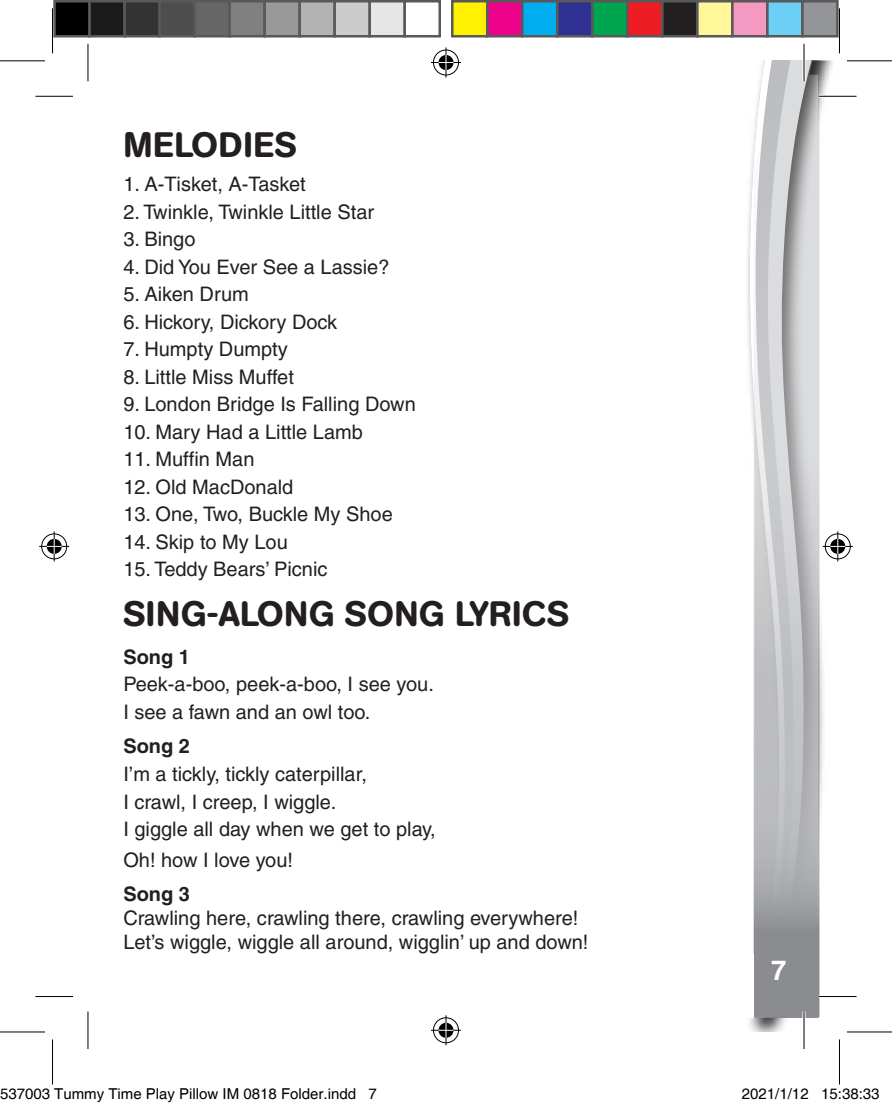
<style>
.page{position:relative;width:892px;height:1107px;background:#fff}
.page>*{position:absolute;margin:0;border:0;box-sizing:border-box;transform-origin:0 0}
.Headline{font:500 35px "AG Book Rounded";letter-spacing:.02em;color:#231f20}
.t1{font:700 27.5px "Helvetica";color:#fff}
.Headline-2{font:500 20px "Helvetica";color:#231f20}
.body_text1{font:500 20px "Helvetica";color:#231f20}
.Headline-3{font:700 20px "Helvetica";color:#231f20}
.body_text1-2{font:700 20px "Helvetica";color:#231f20}
.t2{font:15px "Helvetica";color:#000}
</style>
<div class="page">
<svg style="left:805px;top:61px;width:21px;height:956px"></svg>
<svg style="left:749px;top:61px;width:47px;height:362px"></svg>
<svg style="left:753px;top:75px;width:65px;height:943px"></svg>
<hr style="left:819px;top:95px;width:37px;height:3px;background:#fff">
<hr style="left:819px;top:995px;width:37px;height:3px;background:#fff">
<hr style="left:802px;top:44px;width:3px;height:37px;background:#fff">
<hr style="left:802px;top:1011px;width:3px;height:38px;background:#fff">
<hr style="left:35px;top:96px;width:38px;height:1px;background:#000">
<hr style="left:819px;top:96px;width:37px;height:1px;background:#000">
<hr style="left:35px;top:996px;width:38px;height:1px;background:#000">
<hr style="left:819px;top:996px;width:37px;height:1px;background:#000">
<hr style="left:88px;top:44px;width:1px;height:37px;background:#000">
<hr style="left:88px;top:1011px;width:1px;height:38px;background:#000">
<hr style="left:803px;top:44px;width:1px;height:37px;background:#000">
<hr style="left:803px;top:1011px;width:1px;height:38px;background:#000">
<hr style="left:0;top:60px;width:45px;height:1px;background:#000">
<hr style="left:847px;top:60px;width:45px;height:1px;background:#000">
<hr style="left:0;top:1031px;width:45px;height:1px;background:#000">
<hr style="left:847px;top:1031px;width:45px;height:1px;background:#000">
<hr style="left:52px;top:8px;width:1px;height:45px;background:#000">
<hr style="left:52px;top:1039px;width:1px;height:45px;background:#000">
<hr style="left:839px;top:8px;width:1px;height:45px;background:#000">
<hr style="left:839px;top:1039px;width:1px;height:45px;background:#000">
<div style="left:432px;top:48px;width:28px;height:29px;border:3px solid #fff;border-radius:50%"></div>
<hr style="left:431px;top:61px;width:30px;height:3px;background:#fff">
<hr style="left:444px;top:47px;width:3px;height:30px;background:#fff">
<div style="left:437px;top:53px;width:18px;height:19px;border:3px solid #fff;border-radius:50%"></div>
<div style="left:433px;top:50px;width:26px;height:25px;border:1px solid #000;border-radius:50%"></div>
<hr style="left:431px;top:62px;width:30px;height:1px;background:#000">
<hr style="left:445px;top:47px;width:1px;height:30px;background:#000">
<svg style="left:438px;top:55px;width:15px;height:15px"></svg>
<div style="left:432px;top:1016px;width:28px;height:28px;border:3px solid #fff;border-radius:50%"></div>
<svg style="left:431px;top:1028px;width:30px;height:4px"></svg>
<hr style="left:444px;top:1015px;width:3px;height:30px;background:#fff">
<div style="left:437px;top:1021px;width:18px;height:18px;border:3px solid #fff;border-radius:50%"></div>
<div style="left:433px;top:1017px;width:26px;height:26px;border:1px solid #000;border-radius:50%"></div>
<hr style="left:431px;top:1030px;width:30px;height:1px;background:#000">
<hr style="left:445px;top:1015px;width:1px;height:30px;background:#000">
<svg style="left:438px;top:1022px;width:15px;height:15px"></svg>
<div style="left:40px;top:532px;width:28px;height:28px;border:3px solid #fff;border-radius:50%"></div>
<hr style="left:39px;top:545px;width:30px;height:3px;background:#fff">
<hr style="left:53px;top:531px;width:3px;height:30px;background:#fff">
<div style="left:45px;top:537px;width:18px;height:18px;border:3px solid #fff;border-radius:50%"></div>
<div style="left:41px;top:533px;width:26px;height:26px;border:1px solid #000;border-radius:50%"></div>
<hr style="left:39px;top:546px;width:30px;height:1px;background:#000">
<hr style="left:54px;top:531px;width:1px;height:30px;background:#000">
<svg style="left:47px;top:539px;width:15px;height:15px"></svg>
<div style="left:823px;top:532px;width:28px;height:28px;border:3px solid #fff;border-radius:50%"></div>
<hr style="left:822px;top:545px;width:30px;height:3px;background:#fff">
<hr style="left:836px;top:531px;width:3px;height:30px;background:#fff">
<div style="left:828px;top:537px;width:18px;height:18px;border:3px solid #fff;border-radius:50%"></div>
<div style="left:825px;top:533px;width:25px;height:26px;border:1px solid #000;border-radius:50%"></div>
<hr style="left:822px;top:546px;width:30px;height:1px;background:#000">
<hr style="left:837px;top:531px;width:1px;height:30px;background:#000">
<svg style="left:830px;top:539px;width:15px;height:15px"></svg>
<div style="left:55px;top:1px;width:35px;height:35px;background:#000"></div>
<div style="left:53px;top:0;width:38px;height:37px;border:2px solid #595959"></div>
<div style="left:90px;top:1px;width:35px;height:35px;background:#1a1a1a"></div>
<div style="left:88px;top:0;width:38px;height:37px;border:2px solid #595959"></div>
<div style="left:125px;top:1px;width:35px;height:35px;background:#333"></div>
<div style="left:123px;top:0;width:38px;height:37px;border:2px solid #595959"></div>
<div style="left:160px;top:1px;width:35px;height:35px;background:#4d4d4d"></div>
<div style="left:158px;top:0;width:38px;height:37px;border:2px solid #595959"></div>
<div style="left:195px;top:1px;width:35px;height:35px;background:#666"></div>
<div style="left:193px;top:0;width:38px;height:37px;border:2px solid #595959"></div>
<div style="left:230px;top:1px;width:35px;height:35px;background:#808080"></div>
<div style="left:228px;top:0;width:38px;height:37px;border:2px solid #595959"></div>
<div style="left:265px;top:1px;width:35px;height:35px;background:#999"></div>
<div style="left:263px;top:0;width:38px;height:37px;border:2px solid #595959"></div>
<div style="left:300px;top:1px;width:35px;height:35px;background:#b3b3b3"></div>
<div style="left:298px;top:0;width:38px;height:37px;border:2px solid #595959"></div>
<div style="left:335px;top:1px;width:35px;height:35px;background:#ccc"></div>
<div style="left:333px;top:0;width:38px;height:37px;border:2px solid #595959"></div>
<div style="left:370px;top:1px;width:35px;height:35px;background:#e6e6e6"></div>
<div style="left:368px;top:0;width:38px;height:37px;border:2px solid #595959"></div>
<div style="left:403px;top:0;width:38px;height:37px;border:2px solid #595959"></div>
<div style="left:452px;top:1px;width:35px;height:35px;background:#fff101"></div>
<div style="left:451px;top:0;width:37px;height:37px;border:2px solid #595959"></div>
<div style="left:487px;top:1px;width:35px;height:35px;background:#ed028c"></div>
<div style="left:486px;top:0;width:37px;height:37px;border:2px solid #595959"></div>
<div style="left:522px;top:1px;width:35px;height:35px;background:#00aeef"></div>
<div style="left:521px;top:0;width:37px;height:37px;border:2px solid #595959"></div>
<div style="left:557px;top:1px;width:35px;height:35px;background:#2e3092"></div>
<div style="left:556px;top:0;width:37px;height:37px;border:2px solid #595959"></div>
<div style="left:592px;top:1px;width:35px;height:35px;background:#00a54f"></div>
<div style="left:591px;top:0;width:37px;height:37px;border:2px solid #595959"></div>
<div style="left:627px;top:1px;width:35px;height:35px;background:#ee1d23"></div>
<div style="left:626px;top:0;width:37px;height:37px;border:2px solid #595959"></div>
<div style="left:662px;top:1px;width:35px;height:35px;background:#231f20"></div>
<div style="left:661px;top:0;width:37px;height:37px;border:2px solid #595959"></div>
<div style="left:697px;top:1px;width:35px;height:35px;background:#fff79a"></div>
<div style="left:696px;top:0;width:37px;height:37px;border:2px solid #595959"></div>
<div style="left:732px;top:1px;width:35px;height:35px;background:#f499c2"></div>
<div style="left:731px;top:0;width:37px;height:37px;border:2px solid #595959"></div>
<div style="left:767px;top:1px;width:35px;height:35px;background:#6bcff6"></div>
<div style="left:766px;top:0;width:37px;height:37px;border:2px solid #595959"></div>
<div style="left:802px;top:1px;width:35px;height:35px;background:#939598"></div>
<div style="left:801px;top:0;width:37px;height:37px;border:2px solid #595959"></div>
<p class="Headline" style="left:123px;top:124px;width:175px">MELODIES</p>
<p class="Headline-2" style="left:123px;top:173px;width:184px">1. A-Tisket, A-Tasket</p>
<p class="Headline-2" style="left:123px;top:200px;width:252px">2. Twinkle, Twinkle Little Star</p>
<p class="Headline-2" style="left:123px;top:228px;width:74px">3. Bingo</p>
<p class="Headline-2" style="left:123px;top:255px;width:268px">4. Did You Ever See a Lassie?</p>
<p class="Headline-2" style="left:123px;top:283px;width:127px">5. Aiken Drum</p>
<p class="Headline-2" style="left:123px;top:310px;width:215px">6. Hickory, Dickory Dock</p>
<p class="Headline-2" style="left:123px;top:338px;width:166px">7. Humpty Dumpty</p>
<p class="Headline-2" style="left:123px;top:365px;width:172px">8. Little Miss Muffet</p>
<p class="Headline-2" style="left:123px;top:393px;width:294px">9. London Bridge Is Falling Down</p>
<p class="Headline-2" style="left:123px;top:420px;width:241px">10. Mary Had a Little Lamb</p>
<p class="Headline-2" style="left:123px;top:448px;width:133px">11. Muffin Man</p>
<p class="Headline-2" style="left:123px;top:475px;width:171px">12. Old MacDonald</p>
<p class="Headline-2" style="left:123px;top:503px;width:271px">13. One, Two, Buckle My Shoe</p>
<p class="Headline-2" style="left:123px;top:530px;width:166px">14. Skip to My Lou</p>
<p class="Headline-2" style="left:123px;top:558px;width:206px">15. Teddy Bears’ Picnic</p>
<p class="Headline" style="left:123px;top:593px;width:447px">SING-ALONG SONG LYRICS</p>
<p class="Headline-3" style="left:123px;top:644px;width:68px">Song 1</p>
<p class="Headline-2" style="left:123px;top:672px;width:312px">Peek-a-boo, peek-a-boo, I see you.</p>
<p class="Headline-2" style="left:123px;top:700px;width:248px">I see a fawn and an owl too.</p>
<p class="Headline-3" style="left:123px;top:734px;width:68px">Song 2</p>
<p class="Headline-2" style="left:123px;top:762px;width:245px">I’m a tickly, tickly caterpillar,</p>
<p class="Headline-2" style="left:123px;top:790px;width:214px">I crawl, I creep, I wiggle.</p>
<p class="Headline-2" style="left:123px;top:817px;width:314px">I giggle all day when we get to play,</p>
<p class="Headline-2" style="left:123px;top:848px;width:171px">Oh! how I love you!</p>
<p class="body_text1-2" style="left:123px;top:882px;width:68px">Song 3</p>
<p class="body_text1" style="left:123px;top:906px;width:456px">Crawling here, crawling there, crawling everywhere!</p>
<p class="Headline-2" style="left:123px;top:930px;width:466px">Let’s wiggle, wiggle all around, wigglin’ up and down!</p>
<h2 class="t1" style="left:771px;top:950px;width:22px">7 <sup>7</sup>7</h2>
<p class="t2" style="left:0;top:1085px;width:378px">537003 Tummy Time Play Pillow IM 0818 Folder.indd 7</p>
<p class="t2" style="left:742px;top:1085px;width:139px">2021/1/12 15:38:33</p>
</div>
